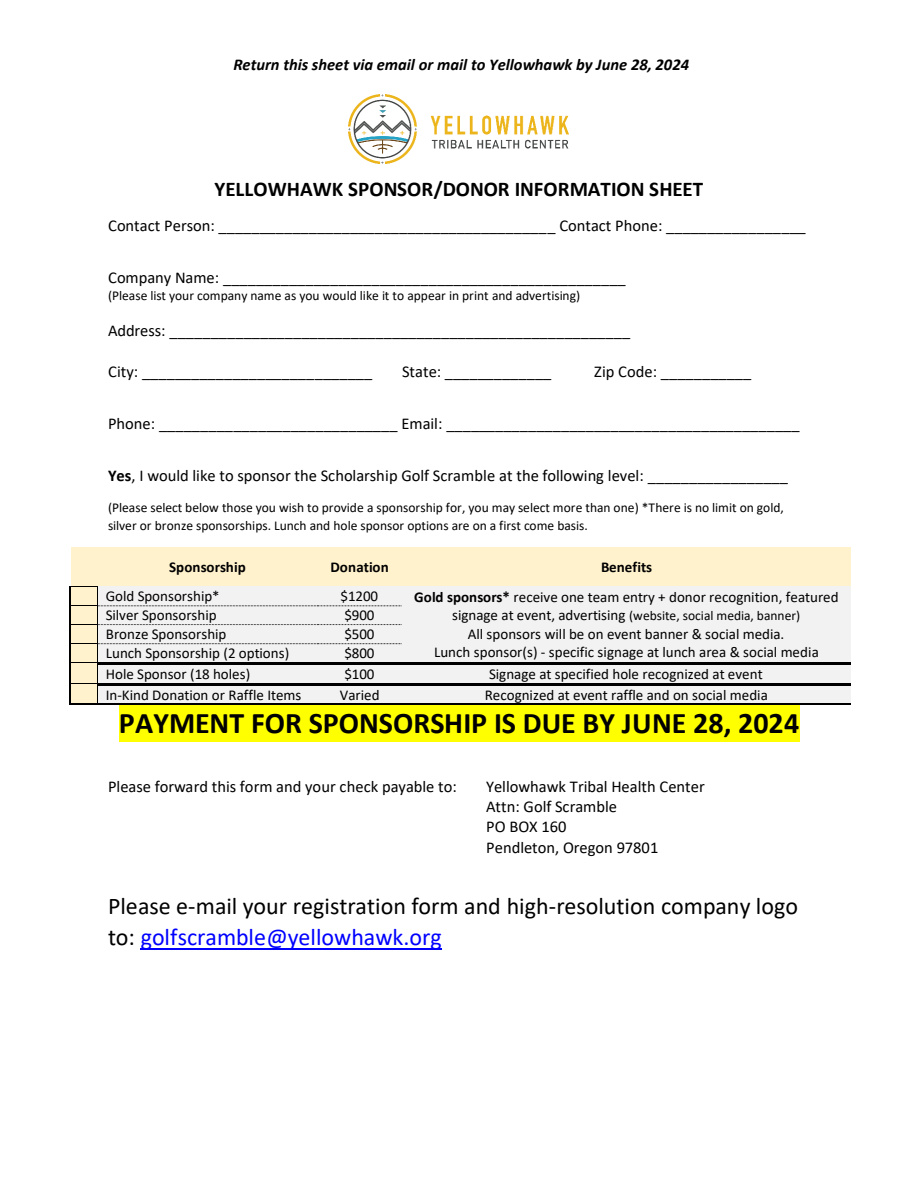
<style>
.page{position:relative;width:918px;height:1188px;background:#fff}
.page>*{position:absolute;margin:0;border:0;box-sizing:border-box;transform-origin:0 0}
.t1{font:700 30px "Calibri";color:#000}
.t2{font:24px/31.5px "Calibri";color:#000}
.t3{font:700 21px "Calibri";color:#000}
.t4{font:16.5px "Calibri";color:#000}
.t5{font:italic 700 16.5px "Calibri";color:#000}
.t6{font:15px "Calibri";color:#000}
.t7{font:700 15px "Calibri";color:#000}
.t8{font:13.5px/17.7px "Calibri";color:#000}
.s1{font-weight:700}
.s2{font-size:15px}
.s3{color:#00f}
</style>
<div class="page">
<div style="left:71px;top:547px;width:27px;height:39px;background:#fff2cc"></div>
<div style="left:98px;top:547px;width:219px;height:39px;background:#fff2cc"></div>
<div style="left:317px;top:547px;width:85px;height:39px;background:#fff2cc"></div>
<div style="left:402px;top:547px;width:449px;height:39px;background:#fff2cc"></div>
<div style="left:402px;top:587px;width:449px;height:75px;background:#f2f2f2"></div>
<hr style="left:402px;top:586px;width:449px;height:1px;background:#f2f2f2">
<div style="left:402px;top:665px;width:449px;height:18px;background:#f2f2f2"></div>
<hr style="left:404px;top:662px;width:447px;height:3px;background:#000">
<div style="left:402px;top:685px;width:449px;height:19px;background:#f2f2f2"></div>
<hr style="left:404px;top:683px;width:447px;height:2px;background:#000">
<svg style="left:70px;top:586px;width:334px;height:119px"></svg>
<hr style="left:402px;top:704px;width:449px;height:1px;background:#000">
<div style="left:119px;top:705px;width:680px;height:36px;background:#ff0"></div>
<hr style="left:141px;top:948px;width:301px;height:1px;background:#00f">
<img style="left:349px;top:95px;width:220px;height:68px">
<p class="t5" style="left:233px;top:57px;width:457px">Return this sheet via email or mail to Yellowhawk by June 28, 2024</p>
<p class="t3" style="left:215px;top:180px;width:490px">YELLOWHAWK SPONSOR/DONOR INFORMATION SHEET</p>
<p class="t4" style="left:108px;top:219px;width:699px">Contact Person: _________________________________________ Contact Phone: _________________</p>
<p class="t4" style="left:108px;top:271px;width:519px">Company Name: _________________________________________________</p>
<p class="t8" style="left:108px;top:288px;width:474px">(Please list your company name as you would like it to appear in print and advertising)</p>
<p class="t4" style="left:108px;top:324px;width:524px">Address: ________________________________________________________</p>
<p class="t4" style="left:108px;top:364px;width:266px">City: ____________________________</p>
<p class="t4" style="left:402px;top:364px;width:151px">State: _____________</p>
<p class="t4" style="left:594px;top:364px;width:159px">Zip Code: ___________</p>
<p class="t4" style="left:108px;top:417px;width:693px">Phone: _____________________________ Email: ___________________________________________</p>
<p class="t4" style="left:108px;top:469px;width:682px"><span class="s1">Yes</span>, I would like to sponsor the Scholarship Golf Scramble at the following level: _________________</p>
<p class="t8" style="left:108px;top:500px;width:677px">(Please select below those you wish to provide a sponsorship for, you may select more than one) *There is no limit on gold, silver or bronze sponsorships. Lunch and hole sponsor options are on a first come basis.</p>
<p class="t7" style="left:169px;top:560px;width:78px">Sponsorship</p>
<p class="t7" style="left:331px;top:560px;width:60px">Donation</p>
<p class="t7" style="left:601px;top:560px;width:53px">Benefits</p>
<p class="t6" style="left:106px;top:590px;width:115px">Gold Sponsorship*</p>
<p class="t6" style="left:341px;top:590px;width:39px">$1200</p>
<p class="t6" style="left:414px;top:591px;width:426px"><span class="s1">Gold sponsors*</span> receive one team entry + donor recognition, featured</p>
<p class="t8" style="left:452px;top:608px;width:350px"><span class="s2">signage at event, advertising</span> (website, social media, banner)</p>
<p class="t6" style="left:468px;top:628px;width:318px">All sponsors will be on event banner &amp; social media.</p>
<p class="t6" style="left:434px;top:646px;width:386px">Lunch sponsor(s) - specific signage at lunch area &amp; social media</p>
<p class="t6" style="left:106px;top:609px;width:112px">Silver Sponsorship</p>
<p class="t6" style="left:344px;top:609px;width:32px">$900</p>
<p class="t6" style="left:106px;top:628px;width:122px">Bronze Sponsorship</p>
<p class="t6" style="left:344px;top:628px;width:32px">$500</p>
<p class="t6" style="left:106px;top:647px;width:185px">Lunch Sponsorship (2 options)</p>
<p class="t6" style="left:344px;top:647px;width:32px">$800</p>
<p class="t6" style="left:106px;top:668px;width:146px">Hole Sponsor (18 holes)</p>
<p class="t6" style="left:344px;top:668px;width:32px">$100</p>
<p class="t6" style="left:489px;top:668px;width:275px">Signage at specified hole recognized at event</p>
<p class="t6" style="left:106px;top:688px;width:197px">In-Kind Donation or Raffle Items</p>
<p class="t6" style="left:340px;top:688px;width:41px">Varied</p>
<p class="t6" style="left:485px;top:688px;width:285px">Recognized at event raffle and on social media</p>
<p class="t1" style="left:119px;top:711px;width:682px">PAYMENT FOR SPONSORSHIP IS DUE BY JUNE 28, 2024</p>
<p class="t4" style="left:108px;top:780px;width:350px">Please forward this form and your check payable to:</p>
<p class="t4" style="left:486px;top:780px;width:220px">Yellowhawk Tribal Health Center</p>
<p class="t4" style="left:486px;top:800px;width:132px">Attn: Golf Scramble</p>
<p class="t4" style="left:486px;top:820px;width:82px">PO BOX 160</p>
<p class="t4" style="left:486px;top:840px;width:174px">Pendleton, Oregon 97801</p>
<p class="t2" style="left:108px;top:892px;width:691px">Please e-mail your registration form and high-resolution company logo to: <span class="s3">golfscramble@yellowhawk.org</span></p>
</div>
